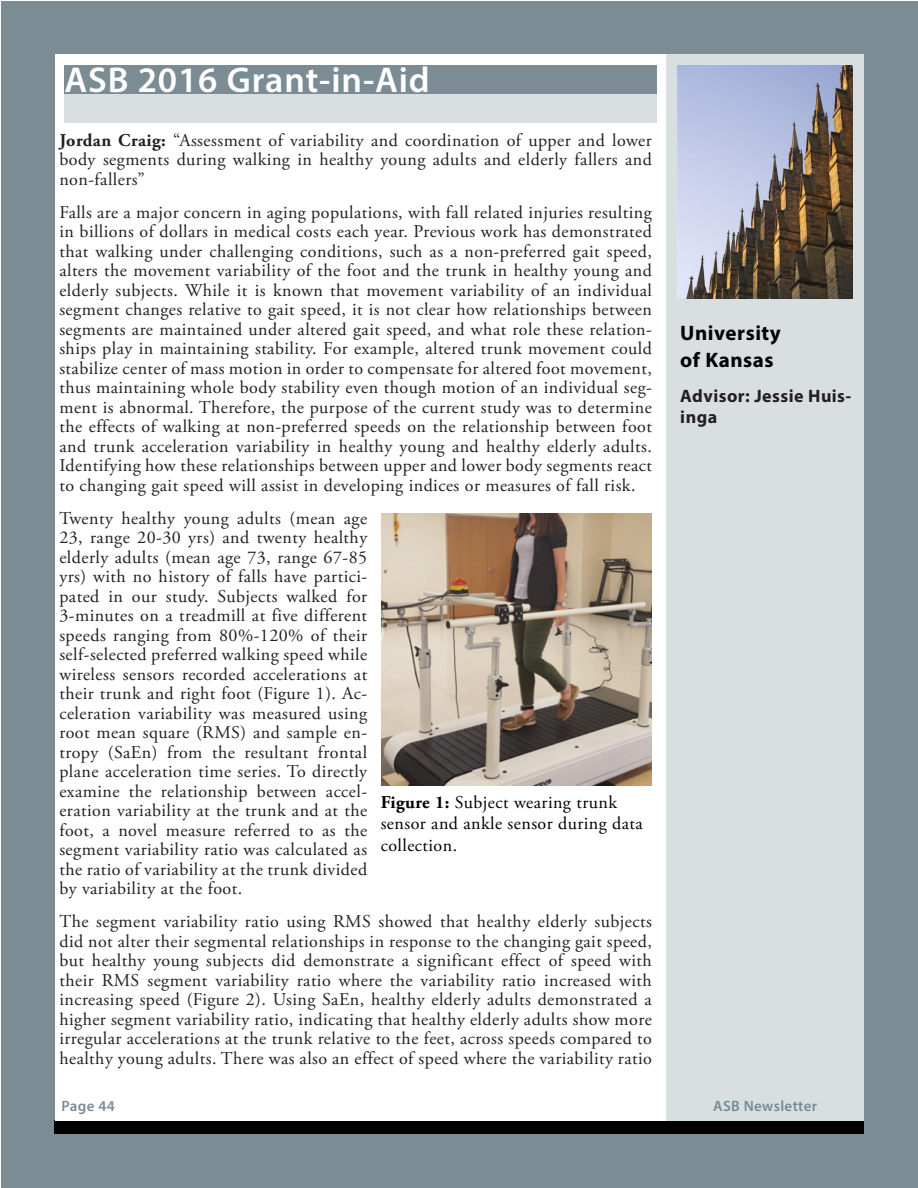
<style>
.page{position:relative;width:918px;height:1188px;background:#fff}
.page>*{position:absolute;margin:0;border:0;box-sizing:border-box;transform-origin:0 0}
.Address{font:600 36px "Myriad Pro";letter-spacing:.025em;color:#fff}
.Sidebar{font:700 21px/27px "Myriad Pro";letter-spacing:.025em;color:#000}
.Body{font:18px/19.5px "Adobe Garamond Pro";letter-spacing:.025em;color:#231f20;text-align:justify}
.ASB{font:18px/21.6px "Adobe Garamond Pro";letter-spacing:.025em;color:#000}
.ASB-2{font:700 18px/21.6px "Myriad Pro";letter-spacing:.025em;color:#231f20}
.t1{font:600 15px "Myriad Pro";letter-spacing:.025em;color:#728d96}
.t2{font:600 15px "Myriad Pro";letter-spacing:.025em;color:#7b8c94}
.s1{font-weight:700}
</style>
<div class="page">
<div style="left:2px;top:2px;width:916px;height:1186px;background:#7b8c94"></div>
<div style="left:54px;top:1120px;width:810px;height:14px;background:#000"></div>
<div style="left:55px;top:54px;width:611px;height:1066px;background:#fff"></div>
<div style="left:666px;top:54px;width:198px;height:1066px;background:#d9dee1"></div>
<div style="left:64px;top:94px;width:593px;height:29px;background:#d9dee1"></div>
<div style="left:64px;top:65px;width:593px;height:29px;background:#7b8c94"></div>
<img style="left:678px;top:66px;width:175px;height:232px">
<img style="left:382px;top:513px;width:270px;height:273px">
<p class="Address" style="left:64px;top:57px;width:367px">ASB 2016 Grant-in-Aid</p>
<p class="Body" style="left:59px;top:131px;width:594px"><span class="s1">Jordan Craig:</span> “Assessment of variability and coordination of upper and lower body segments during walking in healthy young adults and elderly fallers and non-fallers”</p>
<p class="Body" style="left:59px;top:203px;width:594px">Falls are a major concern in aging populations, with fall related injuries resulting in billions of dollars in medical costs each year. Previous work has demonstrated that walking under challenging conditions, such as a non-preferred gait speed, alters the movement variability of the foot and the trunk in healthy young and elderly subjects. While it is known that movement variability of an individual segment changes relative to gait speed, it is not clear how relationships between segments are maintained under altered gait speed, and what role these relation&shy;ships play in maintaining stability. For example, altered trunk movement could stabilize center of mass motion in order to compensate for altered foot movement, thus maintaining whole body stability even though motion of an individual seg&shy;ment is abnormal. Therefore, the purpose of the current study was to determine the effects of walking at non-preferred speeds on the relationship between foot and trunk acceleration variability in healthy young and healthy elderly adults.<br>Identifying how these relationships between upper and lower body segments react to changing gait speed will assist in developing indices or measures of fall risk.</p>
<p class="Body" style="left:59px;top:509px;width:309px">Twenty healthy young adults (mean age 23, range 20-30 yrs) and twenty healthy elderly adults (mean age 73, range 67-85 yrs) with no history of falls have partici&shy;pated in our study. Subjects walked for 3-minutes on a treadmill at five different speeds ranging from 80%-120% of their self-selected preferred walking speed while wireless sensors recorded accelerations at their trunk and right foot (Figure 1). Ac&shy;celeration variability was measured using root mean square (RMS) and sample en&shy;tropy (SaEn) from the resultant frontal plane acceleration time series. To directly examine the relationship between accel&shy;eration variability at the trunk and at the foot, a novel measure referred to as the segment variability ratio was calculated as the ratio of variability at the trunk divided by variability at the foot.</p>
<p class="Body" style="left:59px;top:912px;width:594px">The segment variability ratio using RMS showed that healthy elderly subjects did not alter their segmental relationships in response to the changing gait speed, but healthy young subjects did demonstrate a significant effect of speed with their RMS segment variability ratio where the variability ratio increased with increasing speed (Figure 2). Using SaEn, healthy elderly adults demonstrated a higher segment variability ratio, indicating that healthy elderly adults show more irregular accelerations at the trunk relative to the feet, across speeds compared to healthy young adults. There was also an effect of speed where the variability ratio</p>
<p class="ASB" style="left:381px;top:792px;width:264px"><span class="s1">Figure 1:</span> Subject wearing trunk sensor and ankle sensor during data collection.</p>
<p class="Sidebar" style="left:680px;top:318px;width:102px">University of Kansas</p>
<p class="ASB-2" style="left:680px;top:384px;width:173px">Advisor: Jessie Huis&shy;inga</p>
<p class="t2" style="left:62px;top:1096px;width:55px">Page 44</p>
<p class="t1" style="left:713px;top:1096px;width:106px">ASB Newsletter</p>
</div>
